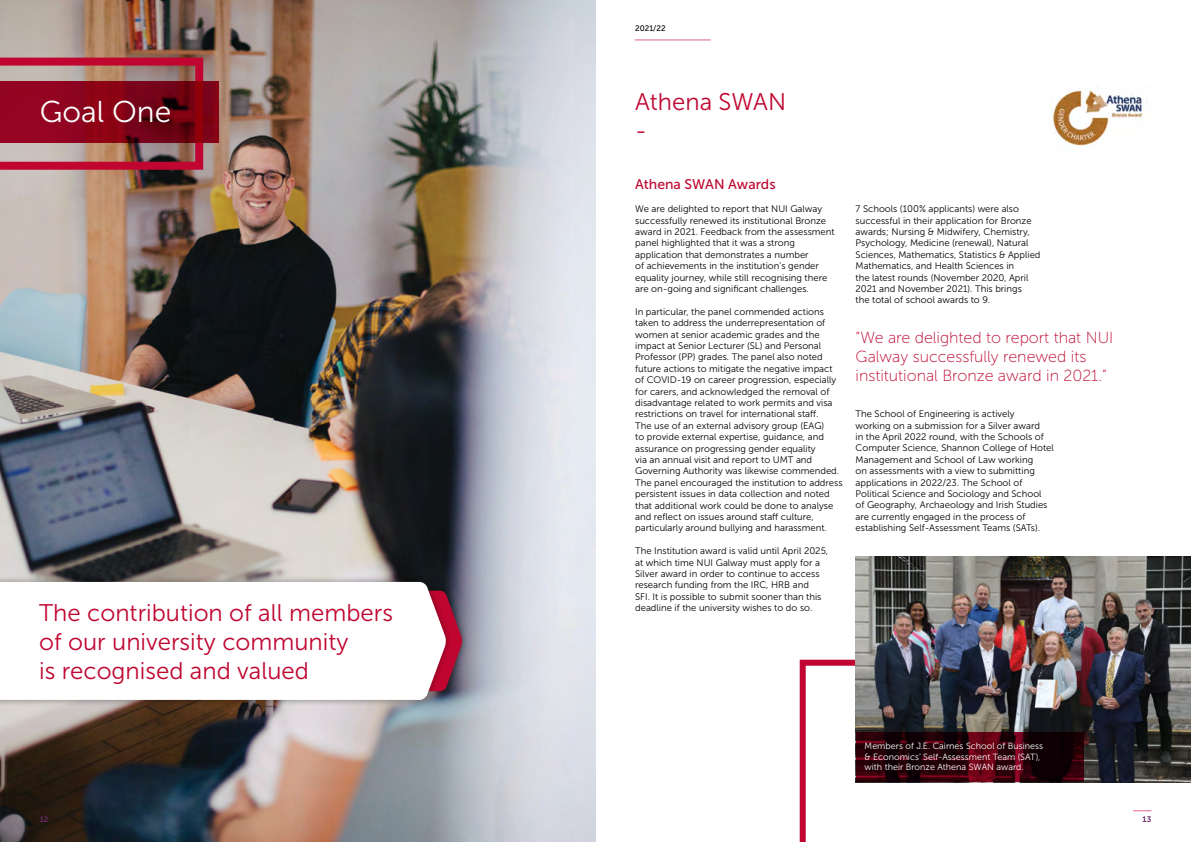
<style>
.page{position:relative;width:1191px;height:842px;background:#fff}
.page>*{position:absolute;margin:0;border:0;box-sizing:border-box;transform-origin:0 0}
.t1{font:30px "Museo Sans 300";color:#fff}
.t2{font:24px/28.8px "Museo Sans 300";color:#c00630}
.t3{font:16px/19.2px "Museo Sans 100";color:#c00630}
.t4{font:14px "Museo Sans 500";color:#c00630}
.t5{font:9.5px/11.4px "Museo Sans 300";color:#000}
.t6{font:9px/10.8px "Museo Sans 300";color:#fff}
.t7{font:8px "Museo Sans 500";color:#000}
.t8{font:8px "Museo Sans 700";color:#672766}
</style>
<div class="page">
<img style="left:0;top:0;width:595px;height:842px">
<div style="left:75px;top:583px;width:394px;height:116px;background:#000;opacity:.35"></div>
<svg style="left:452px;top:591px;width:10px;height:100px"></svg>
<div style="left:0;top:575px;width:452px;height:131px;background:#000;opacity:.35"></div>
<svg style="left:0;top:582px;width:446px;height:118px"></svg>
<svg style="left:799px;top:659px;width:392px;height:183px"></svg>
<img style="left:855px;top:556px;width:336px;height:226px">
<svg style="left:855px;top:733px;width:228px;height:49px;background:#2e010b"></svg>
<svg style="left:0;top:54px;width:219px;height:120px;background:#983542"></svg>
<img style="left:1053px;top:90px;width:94px;height:56px">
<hr style="left:635px;top:40px;width:75px;height:1px;background:#e16386">
<svg style="left:1133px;top:810px;width:18px;height:1px"></svg>
<h1 class="t1" style="left:40px;top:96px;width:133px">Goal One</h1>
<h2 class="t2" style="left:39px;top:599px;width:355px">The contribution of all members of our university community<br>is recognised and valued</h2>
<p class="t7" style="left:635px;top:24px;width:32px">2021/22</p>
<h2 class="t2" style="left:635px;top:88px;width:152px">Athena SWAN -</h2>
<h3 class="t4" style="left:635px;top:177px;width:142px">Athena SWAN Awards</h3>
<p class="t5" style="left:635px;top:203px;width:201px">We are delighted to report that NUI Galway successfully renewed its institutional Bronze award in 2021. Feedback from the assessment panel highlighted that it was a strong application that demonstrates a number<br>of achievements in the institution’s gender equality journey, while still recognising there are on-going and significant challenges.</p>
<p class="t5" style="left:635px;top:306px;width:209px">In particular, the panel commended actions taken to address the underrepresentation of women at senior academic grades and the impact at Senior Lecturer (SL) and Personal Professor (PP) grades. The panel also noted future actions to mitigate the negative impact of COVID-19 on career progression, especially for carers, and acknowledged the removal of disadvantage related to work permits and visa restrictions on travel for international staff.<br>The use of an external advisory group (EAG)<br>to provide external expertise, guidance, and assurance on progressing gender equality<br>via an annual visit and report to UMT and Governing Authority was likewise commended.<br>The panel encouraged the institution to address persistent issues in data collection and noted that additional work could be done to analyse and reflect on issues around staff culture, particularly around bullying and harassment.</p>
<p class="t5" style="left:635px;top:545px;width:194px">The Institution award is valid until April 2025, at which time NUI Galway must apply for a Silver award in order to continue to access research funding from the IRC, HRB and<br>SFI. It is possible to submit sooner than this deadline if the university wishes to do so.</p>
<p class="t5" style="left:855px;top:203px;width:186px">7 Schools (100% applicants) were also successful in their application for Bronze awards; Nursing &amp; Midwifery, Chemistry, Psychology, Medicine (renewal), Natural Sciences, Mathematics, Statistics &amp; Applied Mathematics, and Health Sciences in<br>the latest rounds (November 2020, April 2021 and November 2021). This brings<br>the total of school awards to 9.</p>
<h3 class="t3" style="left:855px;top:328px;width:259px">“We are delighted to report that NUI<br>Galway successfully renewed its institutional Bronze award in 2021.”</h3>
<p class="t5" style="left:855px;top:408px;width:200px">The School of Engineering is actively<br>working on a submission for a Silver award<br>in the April 2022 round, with the Schools of Computer Science, Shannon College of Hotel Management and School of Law working<br>on assessments with a view to submitting applications in 2022/23. The School of Political Science and Sociology and School<br>of Geography, Archaeology and Irish Studies are currently engaged in the process of establishing Self-Assessment Teams (SATs).</p>
<p class="t6" style="left:864px;top:740px;width:180px">Members of J.E. Cairnes School of Business &amp; Economics’ Self-Assessment Team (SAT), with their Bronze Athena SWAN award.</p>
<p class="t8" style="left:40px;top:815px;width:10px">12</p>
<p class="t8" style="left:1142px;top:815px;width:10px">13</p>
</div>
